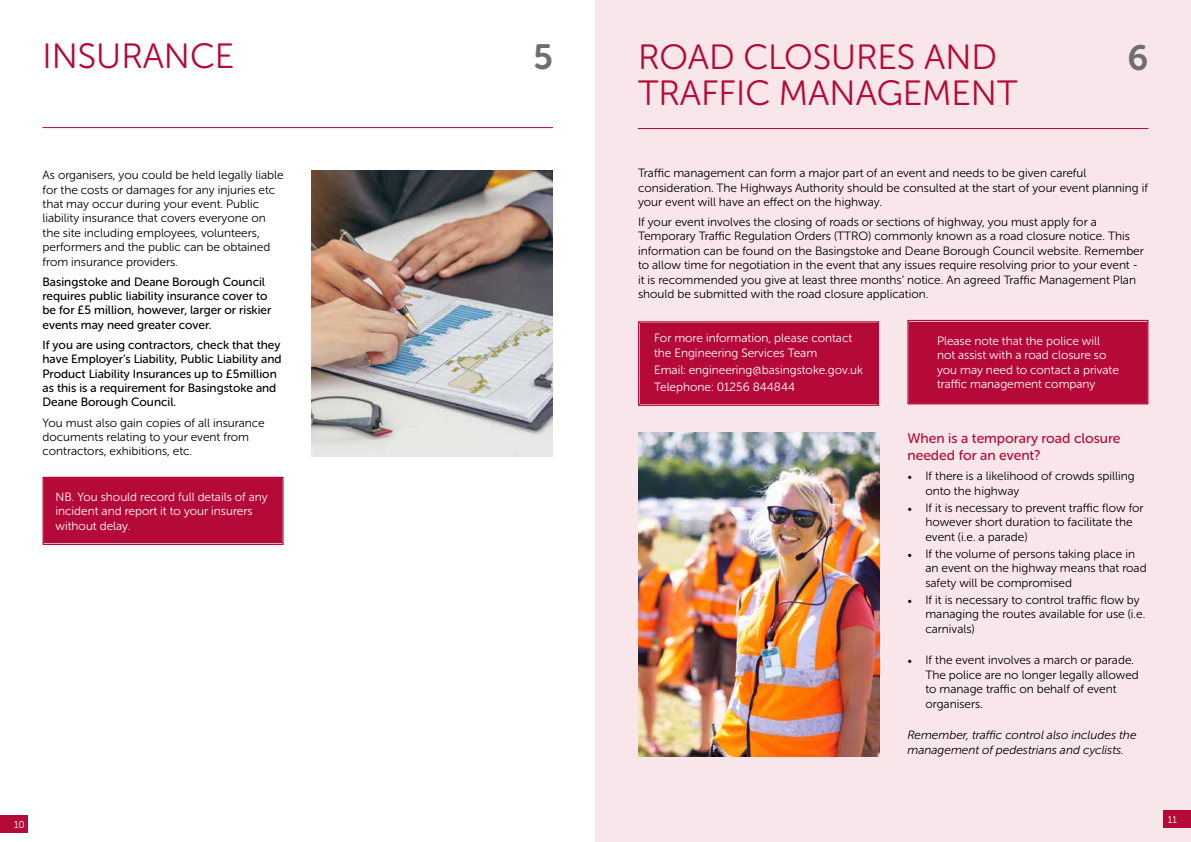
<style>
.page{position:relative;width:1191px;height:842px;background:#fff}
.page>*{position:absolute;margin:0;border:0;box-sizing:border-box;transform-origin:0 0}
.t1{font:35px "Museo Sans Rounded 300";color:#b50938}
.t2{font:35px "Museo Sans Rounded 700";color:#6d6e71}
.t3{font:14px "Museo Sans Rounded 500";color:#b50938}
.t4{font:12px/14.4px "Museo Sans Rounded 300";color:#000}
.t5{font:12px/14.4px "Museo Sans Rounded 500";color:#000}
.t6{font:12px/14.4px "Museo Sans Rounded 300";color:#fff}
.t7{font:italic 12px/14.4px "Museo Sans Rounded 300";color:#000}
.t8{font:10px "Museo Sans Rounded 300";color:#fff}
.s1{font-family:"Minion Pro"}
</style>
<div class="page">
<div style="left:595px;top:0;width:596px;height:842px;background:#f8e6eb"></div>
<hr style="left:43px;top:127px;width:510px;height:1px;background:#b50938">
<hr style="left:638px;top:128px;width:510px;height:1px;background:#b50938">
<div style="left:1162px;top:811px;width:29px;height:17px;background:#b50938"></div>
<div style="left:0;top:816px;width:28px;height:17px;background:#b50938"></div>
<img style="left:312px;top:170px;width:241px;height:286px">
<div style="left:638px;top:321px;width:241px;height:85px;background:#b50938"></div>
<div style="left:907px;top:319px;width:242px;height:86px;background:#b50938"></div>
<img style="left:638px;top:433px;width:241px;height:323px">
<div style="left:42px;top:476px;width:242px;height:69px;background:#b50938"></div>
<h1 class="t1" style="left:43px;top:37px;width:193px">INSURANCE</h1>
<h1 class="t2" style="left:533px;top:37px;width:21px">5</h1>
<h1 class="t1" style="left:638px;top:38px;width:360px">ROAD CLOSURES AND</h1>
<h1 class="t2" style="left:1127px;top:38px;width:22px">6</h1>
<h1 class="t1" style="left:638px;top:74px;width:381px">TRAFFIC MANAGEMENT</h1>
<p class="t4" style="left:638px;top:166px;width:450px">Traffic management can form a major part of an event and needs to be given careful</p>
<p class="t4" style="left:43px;top:168px;width:242px">As organisers, you could be held legally liable</p>
<p class="t4" style="left:638px;top:180px;width:511px">consideration. The Highways Authority should be consulted at the start of your event planning if</p>
<p class="t4" style="left:43px;top:182px;width:234px">for the costs or damages for any injuries etc</p>
<p class="t4" style="left:43px;top:197px;width:218px">that may occur during your event. Public</p>
<p class="t4" style="left:638px;top:195px;width:245px">your event will have an effect on the highway.</p>
<p class="t4" style="left:43px;top:211px;width:225px">liability insurance that covers everyone on</p>
<p class="t4" style="left:638px;top:215px;width:460px">If your event involves the closing of roads or sections of highway, you must apply for a</p>
<p class="t4" style="left:43px;top:225px;width:219px">the site including employees, volunteers,</p>
<p class="t4" style="left:638px;top:229px;width:493px">Temporary Traffic Regulation Orders (TTRO) commonly known as a road closure notice. This</p>
<p class="t4" style="left:43px;top:240px;width:229px">performers and the public can be obtained</p>
<p class="t4" style="left:638px;top:244px;width:507px">information can be found on the Basingstoke and Deane Borough Council website. Remember</p>
<p class="t4" style="left:43px;top:254px;width:137px">from insurance providers.</p>
<p class="t4" style="left:638px;top:258px;width:501px">to allow time for negotiation in the event that any issues require resolving prior to your event -</p>
<p class="t5" style="left:43px;top:274px;width:224px">Basingstoke and Deane Borough Council</p>
<p class="t4" style="left:638px;top:272px;width:499px">it is recommended you give at least three months’ notice. An agreed Traffic Management Plan</p>
<p class="t5" style="left:43px;top:289px;width:226px">requires public liability insurance cover to</p>
<p class="t4" style="left:638px;top:287px;width:292px">should be submitted with the road closure application.</p>
<p class="t5" style="left:43px;top:303px;width:230px">be for £5 million, however, larger or riskier events may need greater cover.</p>
<p class="t5" style="left:43px;top:338px;width:241px">If you are using contractors, check that they have Employer’s Liability, Public Liability and Product Liability Insurances up to £5million as this is a requirement for Basingstoke and Deane Borough Council.</p>
<p class="t6" style="left:654px;top:331px;width:200px">For more information, please contact the Engineering Services Team</p>
<p class="t6" style="left:937px;top:334px;width:183px">Please note that the police will not assist with a road closure so you may need to contact a private traffic management company</p>
<p class="t6" style="left:654px;top:361px;width:210px;line-height:17.2px">Email: engineering@basingstoke.gov.uk<br>Telephone: 01256 844844</p>
<p class="t4" style="left:43px;top:415px;width:224px">You must also gain copies of all insurance documents relating to your event from</p>
<p class="t3" style="left:907px;top:431px;width:215px">When is a temporary road closure</p>
<p class="t4" style="left:43px;top:444px;width:151px">contractors, exhibitions, etc.</p>
<p class="t3" style="left:907px;top:448px;width:135px">needed for an event?</p>
<p class="t6" style="left:56px;top:490px;width:214px">NB. You should record full details of any incident and report it to your insurers without delay.</p>
<p class="t4" style="left:925px;top:469px;width:211px;text-indent:-18px"><span class="s1">•</span> If there is a likelihood of crowds spilling onto the highway</p>
<p class="t4" style="left:925px;top:501px;width:220px;text-indent:-18px"><span class="s1">•</span> If it is necessary to prevent traffic flow for however short duration to facilitate the event (i.e. a parade)</p>
<p class="t4" style="left:925px;top:547px;width:223px;text-indent:-18px"><span class="s1">•</span> If the volume of persons taking place in an event on the highway means that road safety will be compromised</p>
<p class="t4" style="left:925px;top:593px;width:221px;text-indent:-18px"><span class="s1">•</span> If it is necessary to control traffic flow by managing the routes available for use (i.e. carnivals)</p>
<p class="t4" style="left:925px;top:653px;width:215px;text-indent:-18px"><span class="s1">•</span> If the event involves a march or parade.<br>The police are no longer legally allowed to manage traffic on behalf of event organisers.</p>
<p class="t7" style="left:907px;top:728px;width:230px">Remember, traffic control also includes the management of pedestrians and cyclists.</p>
<p class="t8" style="left:14px;top:819px;width:12px">10</p>
<p class="t8" style="left:1167px;top:814px;width:10px">11</p>
</div>
